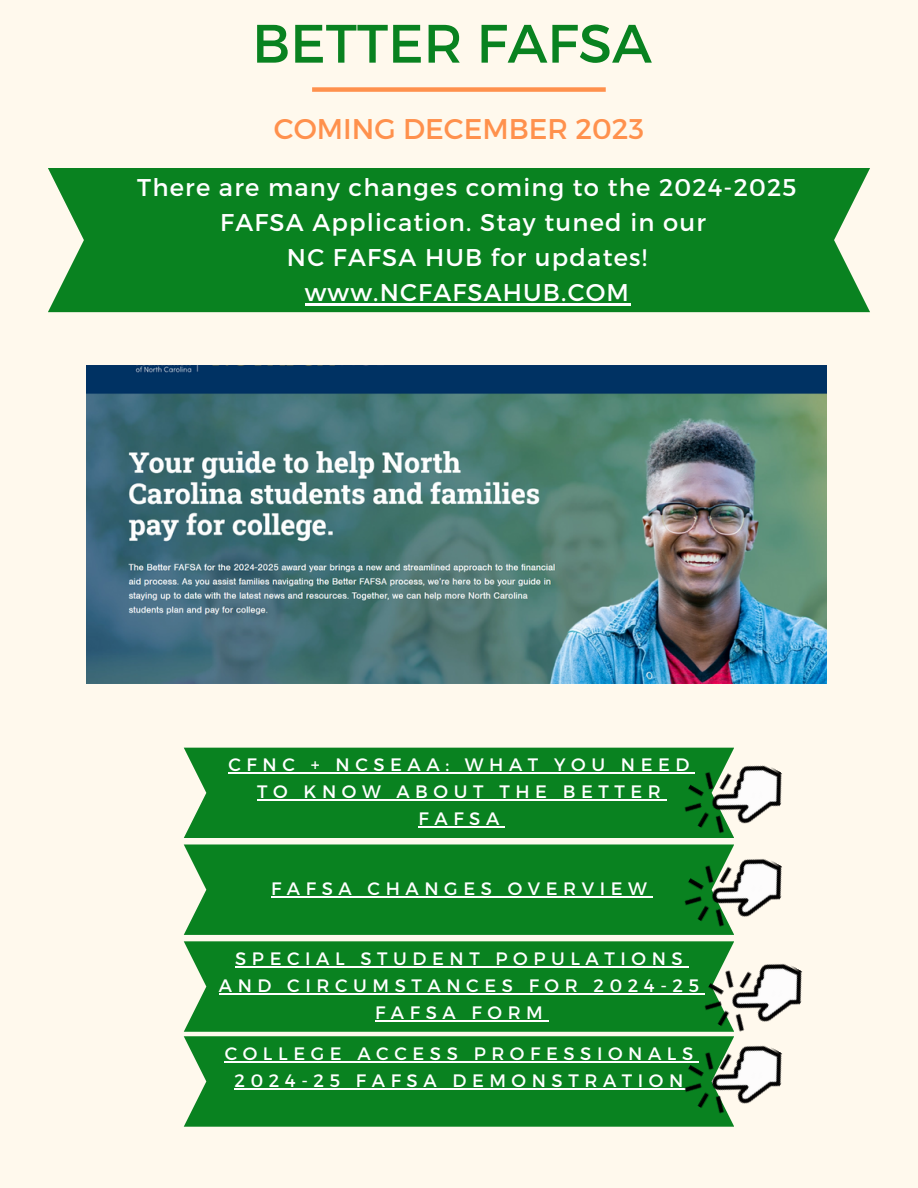
<style>
.page{position:relative;width:918px;height:1188px;background:#fff9ed}
.page>*{position:absolute;margin:0;border:0;box-sizing:border-box;transform-origin:0 0}
.t1{font:54px "Montserrat";color:#098220}
.t2{font:28.5px "Montserrat";color:#ff914d}
.t3{font:24.15px/34.8px "Montserrat";letter-spacing:.05em;color:#fff;text-align:center}
.t4{font:18px/27px "Montserrat";letter-spacing:.31em;color:#fff;text-align:center}
</style>
<div class="page">
<div style="left:184px;top:748px;width:491px;height:90px;background:#098220"></div>
<hr style="left:229px;top:772px;width:466px;height:2px;background:#fff">
<hr style="left:257px;top:799px;width:409px;height:2px;background:#fff">
<hr style="left:419px;top:826px;width:86px;height:2px;background:#fff">
<div style="left:184px;top:844px;width:491px;height:91px;background:#098220"></div>
<hr style="left:271px;top:896px;width:382px;height:1px;background:#fff">
<div style="left:184px;top:941px;width:511px;height:91px;background:#098220"></div>
<hr style="left:235px;top:966px;width:453px;height:1px;background:#fff">
<hr style="left:219px;top:993px;width:486px;height:1px;background:#fff">
<hr style="left:375px;top:1020px;width:174px;height:1px;background:#fff">
<div style="left:184px;top:1036px;width:491px;height:91px;background:#098220"></div>
<hr style="left:225px;top:1061px;width:474px;height:1px;background:#fff">
<hr style="left:235px;top:1088px;width:454px;height:1px;background:#fff">
<img style="left:675px;top:747px;width:107px;height:83px">
<img style="left:675px;top:830px;width:107px;height:120px">
<img style="left:695px;top:935px;width:108px;height:81px">
<img style="left:675px;top:1016px;width:107px;height:111px">
<div style="left:48px;top:168px;width:822px;height:144px;background:#098220"></div>
<div style="left:312px;top:87px;width:294px;height:5px;background:#ff914d"></div>
<img style="left:86px;top:365px;width:741px;height:319px">
<hr style="left:305px;top:303px;width:325px;height:2px;background:#fff">
<p class="t1" style="left:252px;top:8px;width:401px">BETTER FAFSA</p>
<p class="t2" style="left:274px;top:110px;width:372px">COMING DECEMBER 2023</p>
<p class="t3" style="left:137px;top:169px;width:661px">There are many changes coming to the 2024-2025<br>FAFSA Application. Stay tuned in our</p>
<p class="t3" style="left:287px;top:239px;width:361px">NC FAFSA HUB for updates!</p>
<p class="t3" style="left:305px;top:274px;width:326px">www.NCFAFSAHUB.COM</p>
<p class="t4" style="left:229px;top:750px;width:462px">CFNC + NCSEAA: WHAT YOU NEED<br>TO KNOW ABOUT THE BETTER<br>FAFSA</p>
<p class="t4" style="left:271px;top:874px;width:377px">FAFSA CHANGES OVERVIEW</p>
<p class="t4" style="left:219px;top:944px;width:482px">SPECIAL STUDENT POPULATIONS<br>AND CIRCUMSTANCES FOR 2024-25<br>FAFSA FORM</p>
<p class="t4" style="left:225px;top:1039px;width:470px">COLLEGE ACCESS PROFESSIONALS<br>2024-25 FAFSA DEMONSTRATION</p>
</div>
